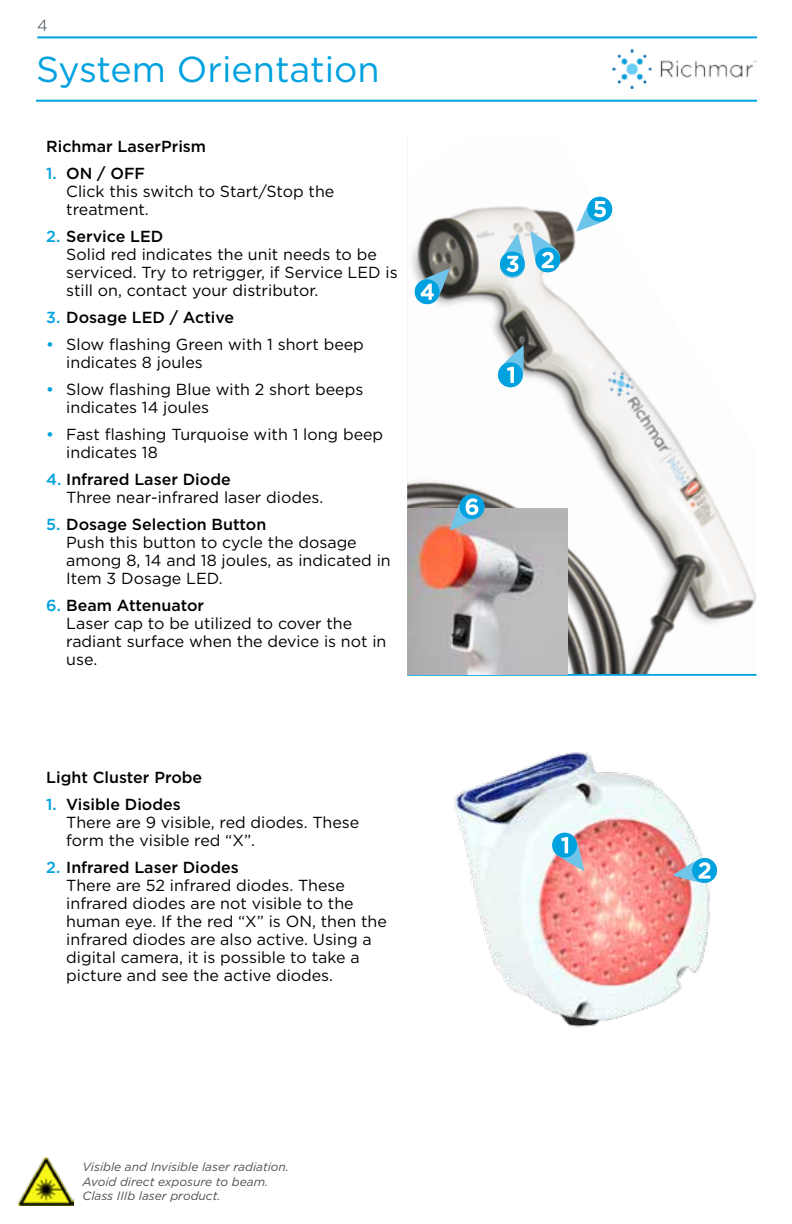
<style>
.page{position:relative;width:792px;height:1224px;background:#fff}
.page>*{position:absolute;margin:0;border:0;box-sizing:border-box;transform-origin:0 0}
.t1{font:36px "Gotham";color:#00a1df}
.t2{font:16px/18px "Gotham";color:#000}
.t3{font:500 16px "Gotham";color:#000}
.t4{font:300 16px "Gotham";color:#333e48}
.t5{font:italic 12px/14.4px "Gotham";color:#4d4d4f}
.s1{font-weight:500;color:#00a1df}
.s2{font-weight:500}
.s3{color:#00a1df}
</style>
<div class="page">
<svg style="left:407px;top:137px;width:350px;height:539px"></svg>
<img style="left:612px;top:49px;width:145px;height:40px">
<hr style="left:36px;top:100px;width:721px;height:2px;background:#00a1df">
<hr style="left:37px;top:36px;width:720px;height:2px;background:#00a1df">
<svg style="left:496px;top:345px;width:29px;height:44px"></svg>
<svg style="left:499px;top:231px;width:63px;height:48px"></svg>
<svg style="left:413px;top:268px;width:37px;height:37px"></svg>
<svg style="left:576px;top:195px;width:38px;height:37px"></svg>
<img style="left:454px;top:752px;width:256px;height:276px">
<svg style="left:551px;top:831px;width:33px;height:40px"></svg>
<svg style="left:672px;top:857px;width:45px;height:27px"></svg>
<img style="left:407px;top:508px;width:160px;height:167px">
<svg style="left:450px;top:493px;width:36px;height:37px"></svg>
<img style="left:18px;top:1157px;width:56px;height:49px">
<p class="t4" style="left:37px;top:15px;width:12px">4</p>
<h1 class="t1" style="left:36px;top:47px;width:345px">System Orientation</h1>
<p class="t3" style="left:46px;top:136px;width:161px">Richmar LaserPrism</p>
<p class="t2" style="left:66px;top:164px;width:270px;text-indent:-20px"><span class="s1">1.</span> <span class="s2">ON / OFF<br></span>Click this switch to Start/Stop the treatment.</p>
<p class="t2" style="left:66px;top:227px;width:333px;text-indent:-20px"><span class="s1">2.</span> <span class="s2">Service LED<br></span>Solid red indicates the unit needs to be serviced. Try to retrigger, if Service LED is still on, contact your distributor.</p>
<p class="t3" style="left:46px;top:307px;width:189px"><span class="s3">3.</span> Dosage LED / Active</p>
<p class="t2" style="left:66px;top:335px;width:299px;text-indent:-20px"><span class="s1">•</span> Slow flashing Green with 1 short beep indicates 8 joules</p>
<p class="t2" style="left:66px;top:380px;width:299px;text-indent:-20px"><span class="s1">•</span> Slow flashing Blue with 2 short beeps indicates 14 joules</p>
<p class="t2" style="left:66px;top:425px;width:318px;text-indent:-20px"><span class="s1">•</span> Fast flashing Turquoise with 1 long beep indicates 18</p>
<p class="t2" style="left:66px;top:470px;width:259px;text-indent:-20px"><span class="s1">4.</span> <span class="s2">Infrared Laser Diode<br></span>Three near-infrared laser diodes.</p>
<p class="t2" style="left:66px;top:515px;width:326px;text-indent:-20px"><span class="s1">5.</span> <span class="s2">Dosage Selection Button<br></span>Push this button to cycle the dosage among 8, 14 and 18 joules, as indicated in<br>Item 3 Dosage LED.</p>
<p class="t2" style="left:66px;top:596px;width:322px;text-indent:-20px"><span class="s1">6.</span> <span class="s2">Beam Attenuator<br></span>Laser cap to be utilized to cover the radiant surface when the device is not in use.</p>
<p class="t3" style="left:46px;top:767px;width:157px">Light Cluster Probe</p>
<p class="t2" style="left:66px;top:795px;width:295px;text-indent:-20px"><span class="s1">1.</span> <span class="s2">Visible Diodes<br></span>There are 9 visible, red diodes. These form the visible red “X”.</p>
<p class="t2" style="left:66px;top:858px;width:322px;text-indent:-20px"><span class="s1">2.</span> <span class="s2">Infrared Laser Diodes<br></span>There are 52 infrared diodes. These infrared diodes are not visible to the human eye. If the red “X” is ON, then the infrared diodes are also active. Using a digital camera, it is possible to take a picture and see the active diodes.</p>
<p class="t5" style="left:83px;top:1160px;width:208px">Visible and Invisible laser radiation.<br>Avoid direct exposure to beam.<br>Class IIIb laser product.</p>
</div>
